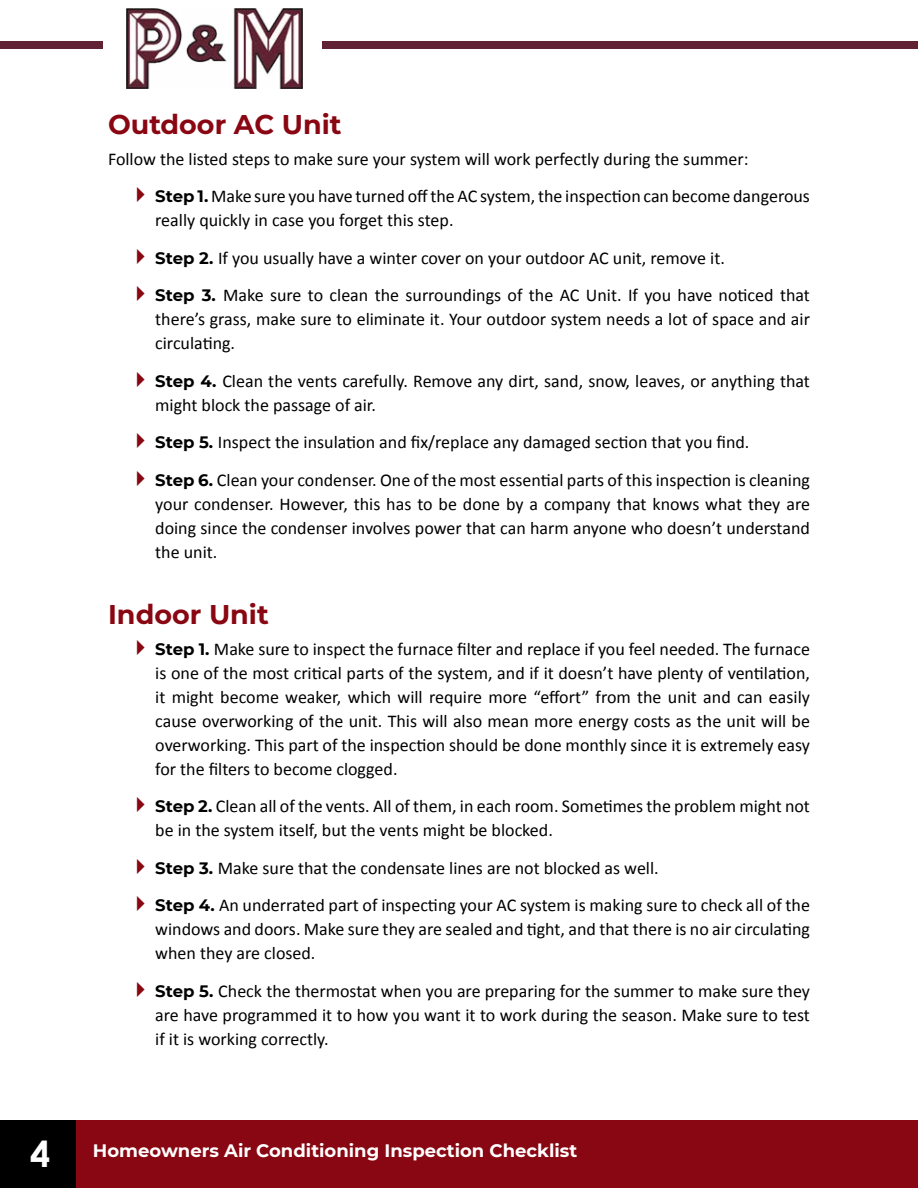
<style>
.page{position:relative;width:918px;height:1188px;background:#fff}
.page>*{position:absolute;margin:0;border:0;box-sizing:border-box;transform-origin:0 0}
.t1{font:700 27px "Montserrat";color:#890712}
.t2{font:18px/24px "Calibri";color:#000}
.t3{font:700 18px "Montserrat";color:#fff}
.s1{font-family:"Montserrat";font-weight:700;font-size:16.5px}
.s2{font-family:"Century Gothic";font-size:36px}
</style>
<div class="page">
<div style="left:0;top:1120px;width:918px;height:68px;background:#890712"></div>
<div style="left:0;top:41px;width:918px;height:8px;background:#612333"></div>
<div style="left:0;top:1120px;width:76px;height:68px;background:#000"></div>
<div style="left:104px;top:8px;width:218px;height:81px;background:#fff"></div>
<img style="left:127px;top:8px;width:175px;height:81px">
<h1 class="t1" style="left:108px;top:105px;width:235px">Outdoor AC Unit</h1>
<p class="t2" style="left:155px;top:140px;width:656px;line-height:37.5px;text-indent:-47px">Follow the listed steps to make sure your system will work perfectly during the summer:<br><span class="s1">Step 1.</span> Make sure you have turned off the AC system, the inspection can become dangerous</p>
<p class="t2" style="left:155px;top:202px;width:656px;line-height:37.5px">really quickly in case you forget this step.<br><span class="s1">Step 2.</span> If you usually have a winter cover on your outdoor AC unit, remove it.<br><span class="s1">Step 3.</span> Make sure to clean the surroundings of the AC Unit. If you have noticed that</p>
<p class="t2" style="left:155px;top:307px;width:656px">there’s grass, make sure to eliminate it. Your outdoor system needs a lot of space and air circulating.</p>
<p class="t2" style="left:155px;top:369px;width:656px"><span class="s1">Step 4.</span> Clean the vents carefully. Remove any dirt, sand, snow, leaves, or anything that might block the passage of air.</p>
<p class="t2" style="left:155px;top:424px;width:656px;line-height:37.5px"><span class="s1">Step 5.</span> Inspect the insulation and fix/replace any damaged section that you find.<br><span class="s1">Step 6.</span> Clean your condenser. One of the most essential parts of this inspection is cleaning</p>
<p class="t2" style="left:155px;top:492px;width:656px;text-align:justify">your condenser. However, this has to be done by a company that knows what they are doing since the condenser involves power that can harm anyone who doesn’t understand the unit.</p>
<h1 class="t1" style="left:108px;top:595px;width:162px">Indoor Unit</h1>
<p class="t2" style="left:155px;top:637px;width:656px;text-align:justify"><span class="s1">Step 1.</span> Make sure to inspect the furnace filter and replace if you feel needed. The furnace is one of the most critical parts of the system, and if it doesn’t have plenty of ventilation, it might become weaker, which will require more “effort” from the unit and can easily cause overworking of the unit. This will also mean more energy costs as the unit will be overworking. This part of the inspection should be done monthly since it is extremely easy for the filters to become clogged.</p>
<p class="t2" style="left:155px;top:794px;width:656px"><span class="s1">Step 2.</span> Clean all of the vents. All of them, in each room. Sometimes the problem might not be in the system itself, but the vents might be blocked.</p>
<p class="t2" style="left:155px;top:849px;width:656px;line-height:37.5px"><span class="s1">Step 3.</span> Make sure that the condensate lines are not blocked as well.<br><span class="s1">Step 4.</span> An underrated part of inspecting your AC system is making sure to check all of the</p>
<p class="t2" style="left:155px;top:917px;width:656px">windows and doors. Make sure they are sealed and tight, and that there is no air circulating when they are closed.</p>
<p class="t2" style="left:155px;top:979px;width:656px;text-align:justify"><span class="s1">Step 5.</span> Check the thermostat when you are preparing for the summer to make sure they are have programmed it to how you want it to work during the season. Make sure to test if it is working correctly.</p>
<p class="t3" style="left:30px;top:1138px;width:549px"><span class="s2">4</span> Homeowners Air Conditioning Inspection Checklist</p>
</div>
